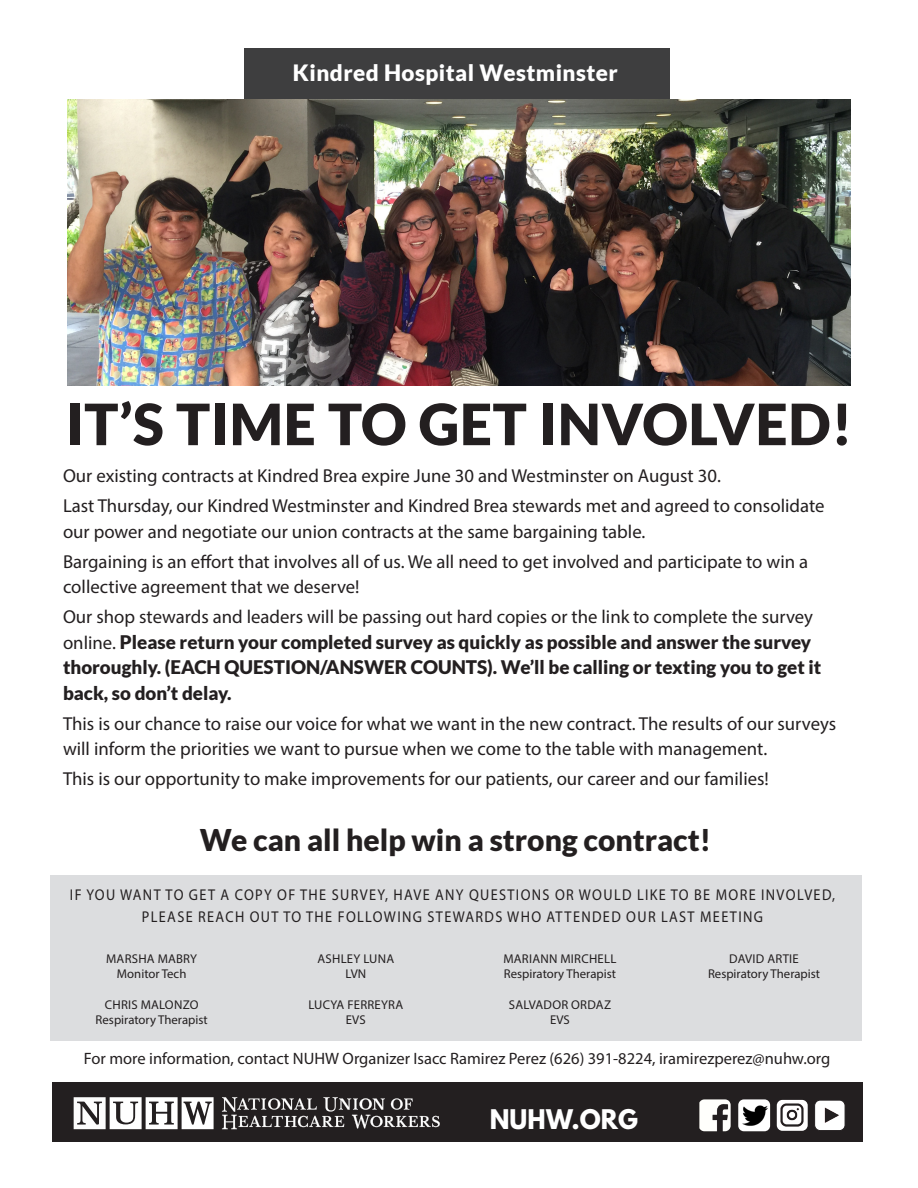
<style>
.page{position:relative;width:918px;height:1188px;background:#fff}
.page>*{position:absolute;margin:0;border:0;box-sizing:border-box;transform-origin:0 0}
.t1{font:900 57px "Lato";letter-spacing:.01em;color:#231f20}
.t2{font:900 30px "Lato";color:#231f20}
.t3{font:700 24px "League Spartan";color:#fff}
.t4{font:900 22.5px "Lato";letter-spacing:.02em;color:#fff}
.t5{font:18.75px/25.5px "Myriad Pro";color:#231f20}
.t6{font:900 18.75px/25.5px "Lato";color:#231f20}
.t7{font:16.5px "Myriad Pro";color:#231f20}
.t8{font:15.6px/21.6px "Myriad Pro";letter-spacing:.095em;color:#231f20;text-align:center;scale:.91 1}
.t9{font:12.75px "Myriad Pro";letter-spacing:.005em;color:#231f20}
.s1{font-family:"Myriad Pro";font-weight:400}
</style>
<div class="page">
<div style="left:244px;top:49px;width:426px;height:50px;background:#3e3e3f"></div>
<div style="left:52px;top:1082px;width:810px;height:60px;background:#231f20"></div>
<svg style="left:222px;top:1097px;width:218px;height:32px"></svg>
<svg style="left:74px;top:1097px;width:140px;height:32px"></svg>
<img style="left:699px;top:1099px;width:32px;height:32px">
<div style="left:738px;top:1099px;width:32px;height:32px;background:#fff;border-radius:6px"></div>
<img style="left:743px;top:1105px;width:24px;height:21px">
<img style="left:777px;top:1100px;width:31px;height:31px">
<img style="left:816px;top:1102px;width:27px;height:27px">
<div style="left:814px;top:1100px;width:31px;height:31px;border:1px solid #231f20;border-radius:6px"></div>
<img style="left:68px;top:99px;width:783px;height:286px">
<div style="left:51px;top:876px;width:811px;height:165px;background:#dcdddf"></div>
<p class="t4" style="left:293px;top:60px;width:326px">Kindred Hospital Westminster</p>
<p class="t1" style="left:65px;top:391px;width:789px">IT’S TIME TO GET INVOLVED!</p>
<p class="t5" style="left:63px;top:463px;width:659px">Our existing contracts at Kindred Brea expire June 30 and Westminster on August 30.</p>
<p class="t5" style="left:63px;top:493px;width:763px">Last Thursday, our Kindred Westminster and Kindred Brea stewards met and agreed to consolidate our power and negotiate our union contracts at the same bargaining table.</p>
<p class="t5" style="left:63px;top:548px;width:747px">Bargaining is an effort that involves all of us. We all need to get involved and participate to win a collective agreement that we deserve!</p>
<p class="t6" style="left:63px;top:603px;width:760px"><span class="s1">Our shop stewards and leaders will be passing out hard copies or the link to complete the survey online.</span> Please return your completed survey as quickly as possible and answer the survey thoroughly. (EACH QUESTION/ANSWER COUNTS). We’ll be calling or texting you to get it back, so don’t delay.</p>
<p class="t5" style="left:63px;top:710px;width:775px">This is our chance to raise our voice for what we want in the new contract. The results of our surveys will inform the priorities we want to pursue when we come to the table with management.</p>
<p class="t5" style="left:63px;top:766px;width:707px">This is our opportunity to make improvements for our patients, our career and our families!</p>
<p class="t2" style="left:200px;top:822px;width:513px">We can all help win a strong contract!</p>
<p class="t8" style="left:70px;top:884px;width:842px">IF YOU WANT TO GET A COPY OF THE SURVEY, HAVE ANY QUESTIONS OR WOULD LIKE TO BE MORE INVOLVED,<br>PLEASE REACH OUT TO THE FOLLOWING STEWARDS WHO ATTENDED OUR LAST MEETING</p>
<p class="t9" style="left:106px;top:951px;width:92px">MARSHA MABRY</p>
<p class="t9" style="left:117px;top:966px;width:71px">Monitor Tech</p>
<p class="t9" style="left:105px;top:996px;width:95px">CHRIS MALONZO</p>
<p class="t9" style="left:96px;top:1012px;width:114px">Respiratory Therapist</p>
<p class="t9" style="left:318px;top:951px;width:78px">ASHLEY LUNA</p>
<p class="t9" style="left:345px;top:966px;width:22px">LVN</p>
<p class="t9" style="left:308px;top:996px;width:96px">LUCYA FERREYRA</p>
<p class="t9" style="left:346px;top:1012px;width:21px">EVS</p>
<p class="t9" style="left:504px;top:951px;width:114px">MARIANN MIRCHELL</p>
<p class="t9" style="left:504px;top:966px;width:114px">Respiratory Therapist</p>
<p class="t9" style="left:509px;top:996px;width:104px">SALVADOR ORDAZ</p>
<p class="t9" style="left:550px;top:1012px;width:21px">EVS</p>
<p class="t9" style="left:729px;top:951px;width:71px">DAVID ARTIE</p>
<p class="t9" style="left:708px;top:966px;width:114px">Respiratory Therapist</p>
<p class="t7" style="left:84px;top:1048px;width:748px">For more information, contact NUHW Organizer Isacc Ramirez Perez (626) 391-8224, iramirezperez@nuhw.org</p>
<p class="t3" style="left:490px;top:1101px;width:150px">NUHW.ORG</p>
</div>
